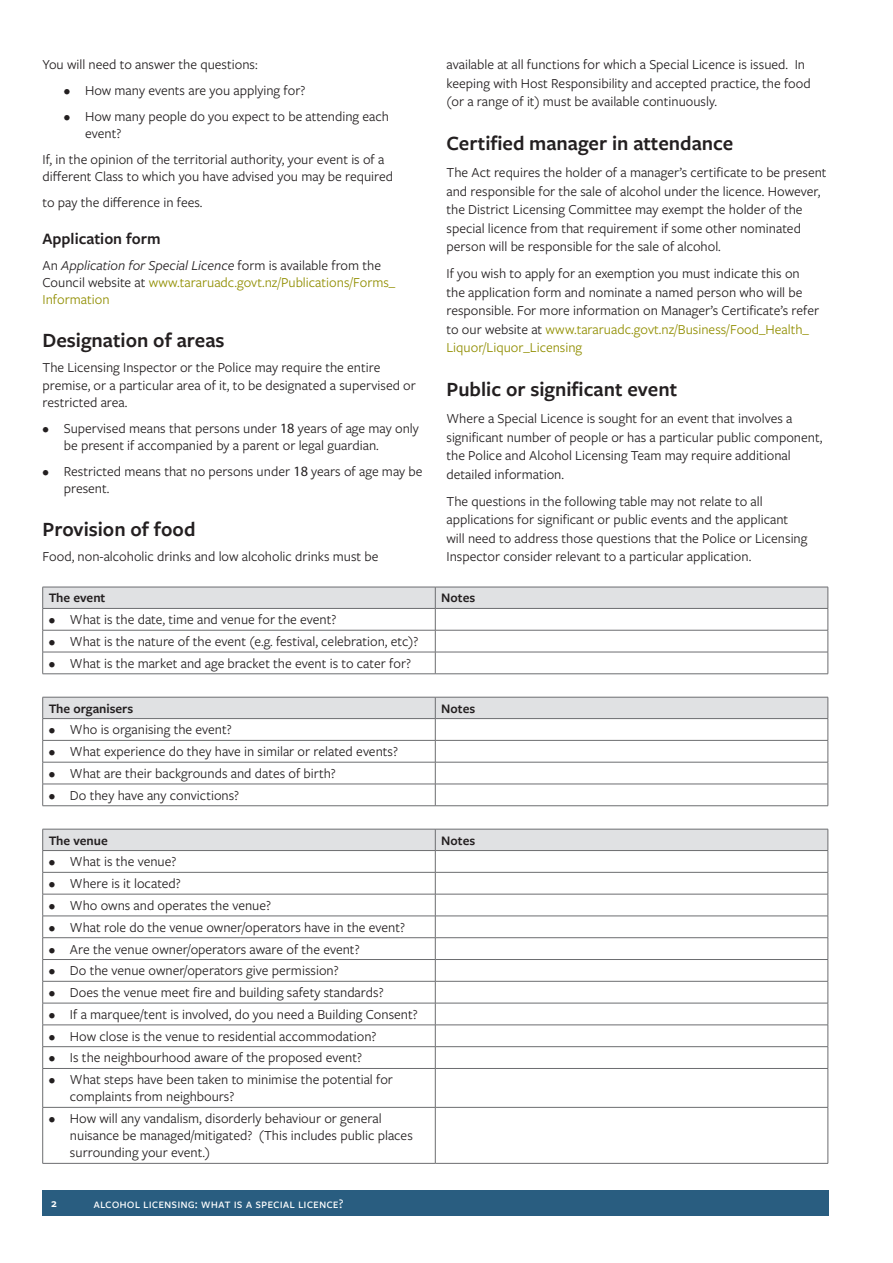
<style>
.page{position:relative;width:893px;height:1263px;background:#fff}
.page>*{position:absolute;margin:0;border:0;box-sizing:border-box;transform-origin:0 0}
.Section_heading{font:600 21px "Freight Sans Pro";color:#231f20}
.Subheading{font:600 16.5px "Freight Sans Pro";color:#231f20}
.Body_text{font:14.25px/18.6px "Freight Sans Pro";color:#231f20}
.Body_text-2{font:14.25px/17.2px "Freight Sans Pro";color:#918e01}
.t1{font:600 13.5px "Freight Sans Pro";color:#231f20}
.t2{font:500 13.5px "Freight Sans Pro";color:#fff}
.t3{font:600 12px "Freight Sans Pro";color:#fff}
.s1{color:#231f20}
.s2{font-style:italic;color:#231f20}
.s3{font-family:"Myriad Pro"}
.s4{color:#918e01}
</style>
<div class="page">
<div style="left:43px;top:1191px;width:786px;height:25px;background:#295d80"></div>
<svg style="left:42px;top:587px;width:787px;height:87px"></svg>
<hr style="left:43px;top:673px;width:392px;height:1px;background:#6c6d70">
<hr style="left:435px;top:673px;width:393px;height:1px;background:#6c6d70">
<svg style="left:42px;top:697px;width:787px;height:108px"></svg>
<hr style="left:43px;top:805px;width:392px;height:1px;background:#6c6d70">
<hr style="left:435px;top:805px;width:393px;height:1px;background:#6c6d70">
<svg style="left:42px;top:829px;width:787px;height:239px"></svg>
<hr style="left:43px;top:1068px;width:392px;height:1px;background:#6c6d70">
<hr style="left:42px;top:1069px;width:1px;height:38px;background:#6c6d70">
<hr style="left:435px;top:1068px;width:393px;height:1px;background:#6c6d70">
<hr style="left:435px;top:1069px;width:1px;height:38px;background:#6c6d70">
<hr style="left:828px;top:1069px;width:1px;height:38px;background:#6c6d70">
<hr style="left:43px;top:1107px;width:392px;height:1px;background:#6c6d70">
<hr style="left:42px;top:1107px;width:1px;height:56px;background:#6c6d70">
<hr style="left:435px;top:1107px;width:393px;height:1px;background:#6c6d70">
<hr style="left:435px;top:1107px;width:1px;height:56px;background:#6c6d70">
<hr style="left:828px;top:1107px;width:1px;height:56px;background:#6c6d70">
<hr style="left:43px;top:1163px;width:392px;height:1px;background:#6c6d70">
<hr style="left:435px;top:1163px;width:393px;height:1px;background:#6c6d70">
<p class="Body_text" style="left:43px;top:55px;width:217px">You will need to answer the questions:</p>
<p class="Body_text" style="left:64px;top:81px;width:243px">• How many events are you applying for?</p>
<p class="Body_text" style="left:85px;top:107px;width:306px;line-height:17.2px;text-indent:-21px">• How many people do you expect to be attending each event?</p>
<p class="Body_text" style="left:43px;top:150px;width:352px;line-height:17.2px">If, in the opinion of the territorial authority, your event is of a different Class to which you have advised you may be required</p>
<p class="Body_text" style="left:43px;top:192px;width:162px">to pay the difference in fees.</p>
<p class="Subheading" style="left:43px;top:227px;width:120px">Application form</p>
<p class="Body_text-2" style="left:43px;top:256px;width:354px"><span class="s1">An</span> <span class="s2">Application for Special Licence</span> <span class="s1">form is available from the<br>Council website at</span> www.tararuadc.govt.nz/Publications/Forms_<br>Information</p>
<p class="Section_heading" style="left:43px;top:326px;width:184px">Designation of areas</p>
<p class="Body_text" style="left:43px;top:359px;width:375px;line-height:17.2px">The Licensing Inspector or the Police may require the entire premise, or a particular area of it, to be designated a supervised or restricted area.</p>
<p class="Body_text" style="left:64px;top:419px;width:357px;line-height:17.2px;text-indent:-21px">• Supervised means that persons under <span class="s3">18</span> years of age may only be present if accompanied by a parent or legal guardian.</p>
<p class="Body_text" style="left:64px;top:462px;width:360px;line-height:17.2px;text-indent:-21px">• Restricted means that no persons under <span class="s3">18</span> years of age may be present.</p>
<p class="Section_heading" style="left:43px;top:514px;width:155px">Provision of food</p>
<p class="Body_text" style="left:43px;top:547px;width:337px">Food, non-alcoholic drinks and low alcoholic drinks must be</p>
<p class="Body_text" style="left:446px;top:55px;width:366px">available at all functions for which a Special Licence is issued. In keeping with Host Responsibility and accepted practice, the food (or a range of it) must be available continuously.</p>
<p class="Section_heading" style="left:446px;top:129px;width:288px">Certified manager in attendance</p>
<p class="Body_text" style="left:446px;top:163px;width:382px">The Act requires the holder of a manager’s certificate to be present and responsible for the sale of alcohol under the licence. However, the District Licensing Committee may exempt the holder of the special licence from that requirement if some other nominated person will be responsible for the sale of alcohol.</p>
<p class="Body_text" style="left:446px;top:264px;width:374px">If you wish to apply for an exemption you must indicate this on the application form and nominate a named person who will be responsible. For more information on Manager’s Certificate’s refer to our website at <span class="s4">www.tararuadc.govt.nz/Business/Food_Health_ Liquor/Liquor_Licensing</span></p>
<p class="Section_heading" style="left:446px;top:375px;width:232px">Public or significant event</p>
<p class="Body_text" style="left:446px;top:409px;width:377px">Where a Special Licence is sought for an event that involves a significant number of people or has a particular public component, the Police and Alcohol Licensing Team may require additional detailed information.</p>
<p class="Body_text" style="left:446px;top:491px;width:362px">The questions in the following table may not relate to all applications for significant or public events and the applicant will need to address those questions that the Police or Licensing Inspector consider relevant to a particular application.</p>
<p class="t1" style="left:49px;top:589px;width:58px">The event</p>
<p class="t1" style="left:441px;top:589px;width:35px">Notes</p>
<p class="Body_text" style="left:49px;top:610px;width:289px">• What is the date, time and venue for the event?</p>
<p class="Body_text" style="left:49px;top:631px;width:371px">• What is the nature of the event (e.g. festival, celebration, etc)?</p>
<p class="Body_text" style="left:49px;top:653px;width:364px">• What is the market and age bracket the event is to cater for?</p>
<p class="t1" style="left:49px;top:699px;width:86px">The organisers</p>
<p class="t1" style="left:441px;top:699px;width:35px">Notes</p>
<p class="Body_text" style="left:49px;top:720px;width:185px">• Who is organising the event?</p>
<p class="Body_text" style="left:49px;top:742px;width:351px">• What experience do they have in similar or related events?</p>
<p class="Body_text" style="left:49px;top:763px;width:289px">• What are their backgrounds and dates of birth?</p>
<p class="Body_text" style="left:49px;top:785px;width:192px">• Do they have any convictions?</p>
<p class="t1" style="left:49px;top:831px;width:61px">The venue</p>
<p class="t1" style="left:441px;top:831px;width:35px">Notes</p>
<p class="Body_text" style="left:49px;top:852px;width:129px">• What is the venue?</p>
<p class="Body_text" style="left:49px;top:873px;width:134px">• Where is it located?</p>
<p class="Body_text" style="left:49px;top:895px;width:224px">• Who owns and operates the venue?</p>
<p class="Body_text" style="left:49px;top:917px;width:358px">• What role do the venue owner/operators have in the event?</p>
<p class="Body_text" style="left:49px;top:939px;width:312px">• Are the venue owner/operators aware of the event?</p>
<p class="Body_text" style="left:49px;top:961px;width:292px">• Do the venue owner/operators give permission?</p>
<p class="Body_text" style="left:49px;top:982px;width:336px">• Does the venue meet fire and building safety standards?</p>
<p class="Body_text" style="left:49px;top:1004px;width:371px">• If a marquee/tent is involved, do you need a Building Consent?</p>
<p class="Body_text" style="left:49px;top:1026px;width:329px">• How close is the venue to residential accommodation?</p>
<p class="Body_text" style="left:49px;top:1048px;width:315px">• Is the neighbourhood aware of the proposed event?</p>
<p class="Body_text" style="left:70px;top:1070px;width:325px;line-height:17.1px;text-indent:-21px">• What steps have been taken to minimise the potential for complaints from neighbours?</p>
<p class="Body_text" style="left:70px;top:1109px;width:344px;line-height:17.1px;text-indent:-21px">• How will any vandalism, disorderly behaviour or general nuisance be managed/mitigated? (This includes public places surrounding your event.)</p>
<p class="t3" style="left:51px;top:1195px;width:7px">2</p>
<p class="t2" style="left:94px;top:1194px;width:252px">alcohol licensing: what is a special licence?</p>
</div>
